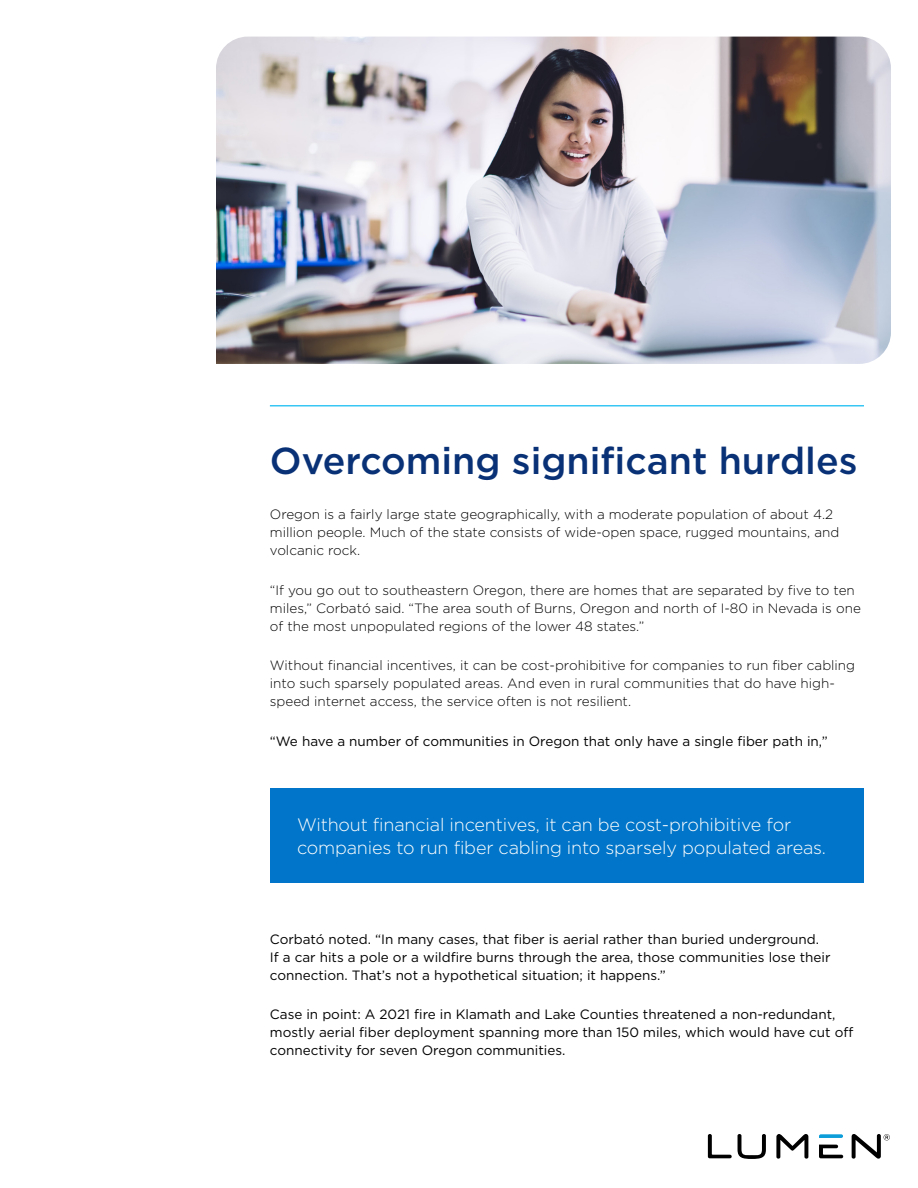
<style>
.page{position:relative;width:918px;height:1188px;background:#fff}
.page>*{position:absolute;margin:0;border:0;box-sizing:border-box;transform-origin:0 0}
.Heading_-_1_column{font:500 37.5px "Gotham";color:#083176}
.Body_Copy_-_Call_Out{font:300 18px/22.5px "Gotham";letter-spacing:-.01em;color:#fff}
.Body_Copy_-_1_column{font:300 13.5px/18px "Gotham";color:#000}
.Body_Copy_-_1_column-2{font:13.5px/18px "Gotham";color:#000}
</style>
<div class="page">
<svg style="left:708px;top:1134px;width:24px;height:24px"></svg>
<svg style="left:738px;top:1134px;width:28px;height:25px"></svg>
<svg style="left:776px;top:1134px;width:32px;height:25px"></svg>
<svg style="left:819px;top:1134px;width:24px;height:4px"></svg>
<svg style="left:819px;top:1145px;width:24px;height:13px"></svg>
<svg style="left:852px;top:1134px;width:38px;height:25px"></svg>
<hr style="left:270px;top:405px;width:594px;height:1px;background:#38c6f4">
<img style="left:216px;top:37px;width:675px;height:327px">
<div style="left:270px;top:788px;width:594px;height:95px;background:#0075c9"></div>
<p class="Heading_-_1_column" style="left:270px;top:436px;width:589px">Overcoming significant hurdles</p>
<p class="Body_Copy_-_1_column" style="left:270px;top:505px;width:571px">Oregon is a fairly large state geographically, with a moderate population of about 4.2 million people. Much of the state consists of wide-open space, rugged mountains, and volcanic rock.</p>
<p class="Body_Copy_-_1_column" style="left:270px;top:581px;width:592px">“If you go out to southeastern Oregon, there are homes that are separated by five to ten miles,” Corbató said. “The area south of Burns, Oregon and north of I-80 in Nevada is one of the most unpopulated regions of the lower 48 states.”</p>
<p class="Body_Copy_-_1_column" style="left:270px;top:656px;width:587px">Without financial incentives, it can be cost-prohibitive for companies to run fiber cabling into such sparsely populated areas. And even in rural communities that do have high&shy;speed internet access, the service often is not resilient.</p>
<p class="Body_Copy_-_1_column-2" style="left:270px;top:732px;width:559px">“We have a number of communities in Oregon that only have a single fiber path in,”</p>
<p class="Body_Copy_-_Call_Out" style="left:297px;top:813px;width:531px">Without financial incentives, it can be cost-prohibitive for companies to run fiber cabling into sparsely populated areas.</p>
<p class="Body_Copy_-_1_column-2" style="left:270px;top:930px;width:562px">Corbató noted. “In many cases, that fiber is aerial rather than buried underground.<br>If a car hits a pole or a wildfire burns through the area, those communities lose their connection. That’s not a hypothetical situation; it happens.”</p>
<p class="Body_Copy_-_1_column-2" style="left:270px;top:1005px;width:585px">Case in point: A 2021 fire in Klamath and Lake Counties threatened a non-redundant, mostly aerial fiber deployment spanning more than 150 miles, which would have cut off connectivity for seven Oregon communities.</p>
</div>
